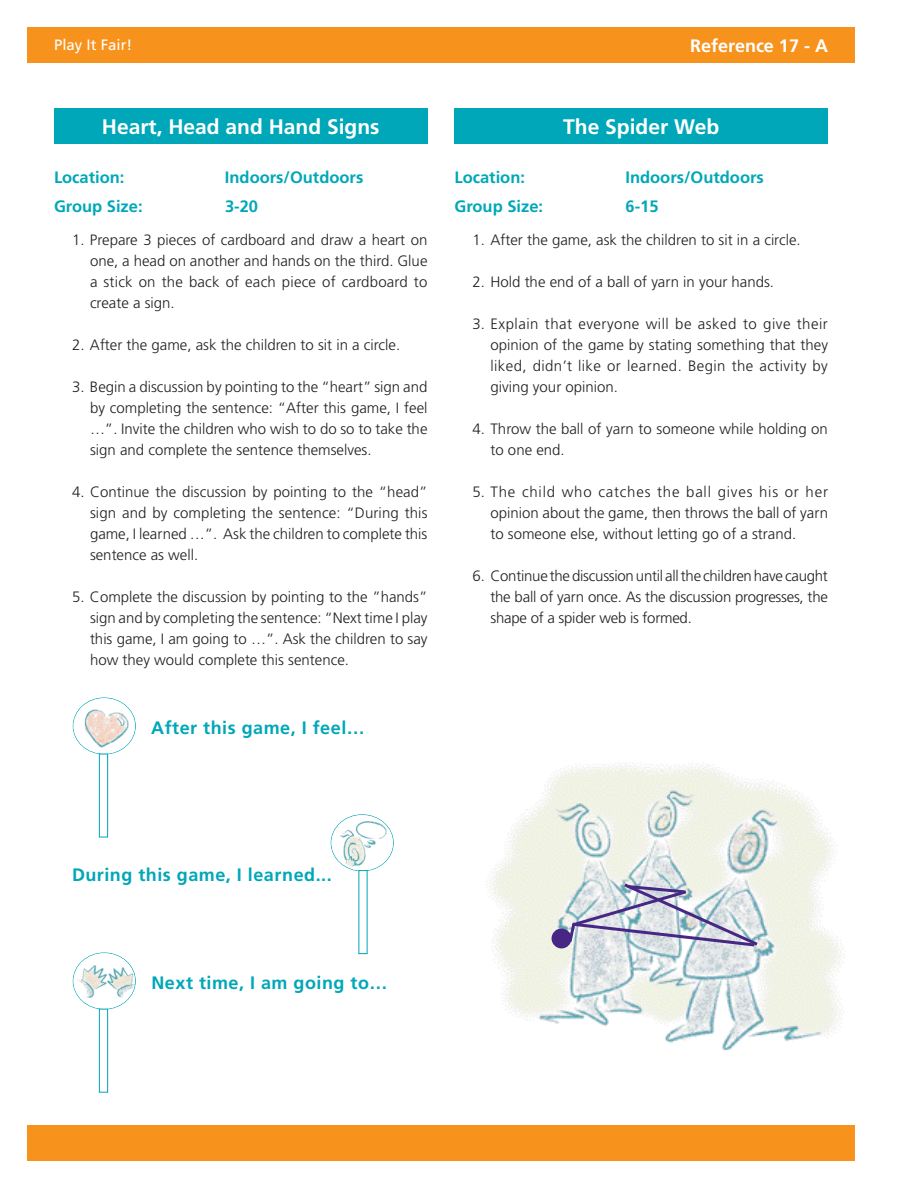
<style>
.page{position:relative;width:918px;height:1188px;background:#fff}
.page>*{position:absolute;margin:0;border:0;box-sizing:border-box;transform-origin:0 0}
.t1{font:700 21px "Frutiger";color:#fff}
.t2{font:700 18px "Frutiger";letter-spacing:.03em;color:#00a7b8}
.t3{font:700 18px "Frutiger";color:#fff}
.t4{font:700 16.5px "Frutiger";color:#00a7b8}
.t5{font:300 15px/21px "Frutiger";color:#231f20;text-align:justify}
.t6{font:15px "Frutiger";color:#fff}
</style>
<div class="page">
<div style="left:27px;top:1125px;width:828px;height:36px;background:#f7931d"></div>
<div style="left:27px;top:27px;width:828px;height:36px;background:#f7931d"></div>
<div style="left:54px;top:108px;width:374px;height:36px;background:#00a7b8"></div>
<div style="left:454px;top:108px;width:374px;height:36px;background:#00a7b8"></div>
<img style="left:74px;top:698px;width:61px;height:56px">
<img style="left:331px;top:815px;width:62px;height:56px">
<img style="left:74px;top:953px;width:61px;height:56px">
<div style="left:99px;top:754px;width:9px;height:83px;border:1px solid #00a7b8"></div>
<div style="left:99px;top:1009px;width:9px;height:84px;border:1px solid #00a7b8"></div>
<img style="left:486px;top:763px;width:358px;height:288px">
<svg style="left:566px;top:881px;width:195px;height:67px"></svg>
<div style="left:552px;top:928px;width:19px;height:20px;background:#472783;border-radius:50%"></div>
<p class="t6" style="left:54px;top:39px;width:80px">Play It Fair!</p>
<p class="t3" style="left:690px;top:38px;width:139px">Reference 17 - A</p>
<h1 class="t1" style="left:102px;top:118px;width:279px">Heart, Head and Hand Signs</h1>
<p class="t4" style="left:54px;top:171px;width:72px">Location:</p>
<p class="t4" style="left:225px;top:171px;width:140px">Indoors/Outdoors</p>
<p class="t4" style="left:54px;top:199px;width:90px">Group Size:</p>
<p class="t4" style="left:225px;top:199px;width:35px">3-20</p>
<p class="t5" style="left:90px;top:230px;width:339px;text-indent:-18px">1. Prepare 3 pieces of cardboard and draw a heart on one, a head on another and hands on the third. Glue a stick on the back of each piece of cardboard to create a sign.</p>
<p class="t5" style="left:72px;top:335px;width:330px">2. After the game, ask the children to sit in a circle.</p>
<p class="t5" style="left:90px;top:377px;width:339px;text-indent:-18px">3. Begin a discussion by pointing to the “heart” sign and by completing the sentence: “After this game, I feel …”. Invite the children who wish to do so to take the sign and complete the sentence themselves.</p>
<p class="t5" style="left:90px;top:482px;width:339px;text-indent:-18px">4. Continue the discussion by pointing to the “head” sign and by completing the sentence: “During this game, I learned …”. Ask the children to complete this sentence as well.</p>
<p class="t5" style="left:90px;top:587px;width:339px;text-indent:-18px">5. Complete the discussion by pointing to the ”hands” sign and by completing the sentence: “Next time I play this game, I am going to …”. Ask the children to say how they would complete this sentence.</p>
<p class="t2" style="left:151px;top:720px;width:215px">After this game, I feel…</p>
<h1 class="t1" style="left:563px;top:118px;width:157px">The Spider Web</h1>
<p class="t4" style="left:454px;top:171px;width:72px">Location:</p>
<p class="t4" style="left:625px;top:171px;width:140px">Indoors/Outdoors</p>
<p class="t4" style="left:454px;top:199px;width:90px">Group Size:</p>
<p class="t4" style="left:626px;top:199px;width:35px">6-15</p>
<p class="t5" style="left:472px;top:230px;width:330px">1. After the game, ask the children to sit in a circle.</p>
<p class="t5" style="left:472px;top:272px;width:303px">2. Hold the end of a ball of yarn in your hands.</p>
<p class="t5" style="left:490px;top:314px;width:339px;text-indent:-18px">3. Explain that everyone will be asked to give their opinion of the game by stating something that they liked, didn’t like or learned. Begin the activity by giving your opinion.</p>
<p class="t5" style="left:490px;top:419px;width:339px;text-indent:-18px">4. Throw the ball of yarn to someone while holding on to one end.</p>
<p class="t5" style="left:490px;top:482px;width:339px;text-indent:-18px">5. The child who catches the ball gives his or her opinion about the game, then throws the ball of yarn to someone else, without letting go of a strand.</p>
<p class="t5" style="left:490px;top:566px;width:339px;text-indent:-18px">6. Continue the discussion until all the children have caught the ball of yarn once. As the discussion progresses, the shape of a spider web is formed.</p>
<p class="t2" style="left:72px;top:867px;width:261px">During this game, I learned...</p>
<p class="t2" style="left:152px;top:975px;width:238px">Next time, I am going to…</p>
</div>
